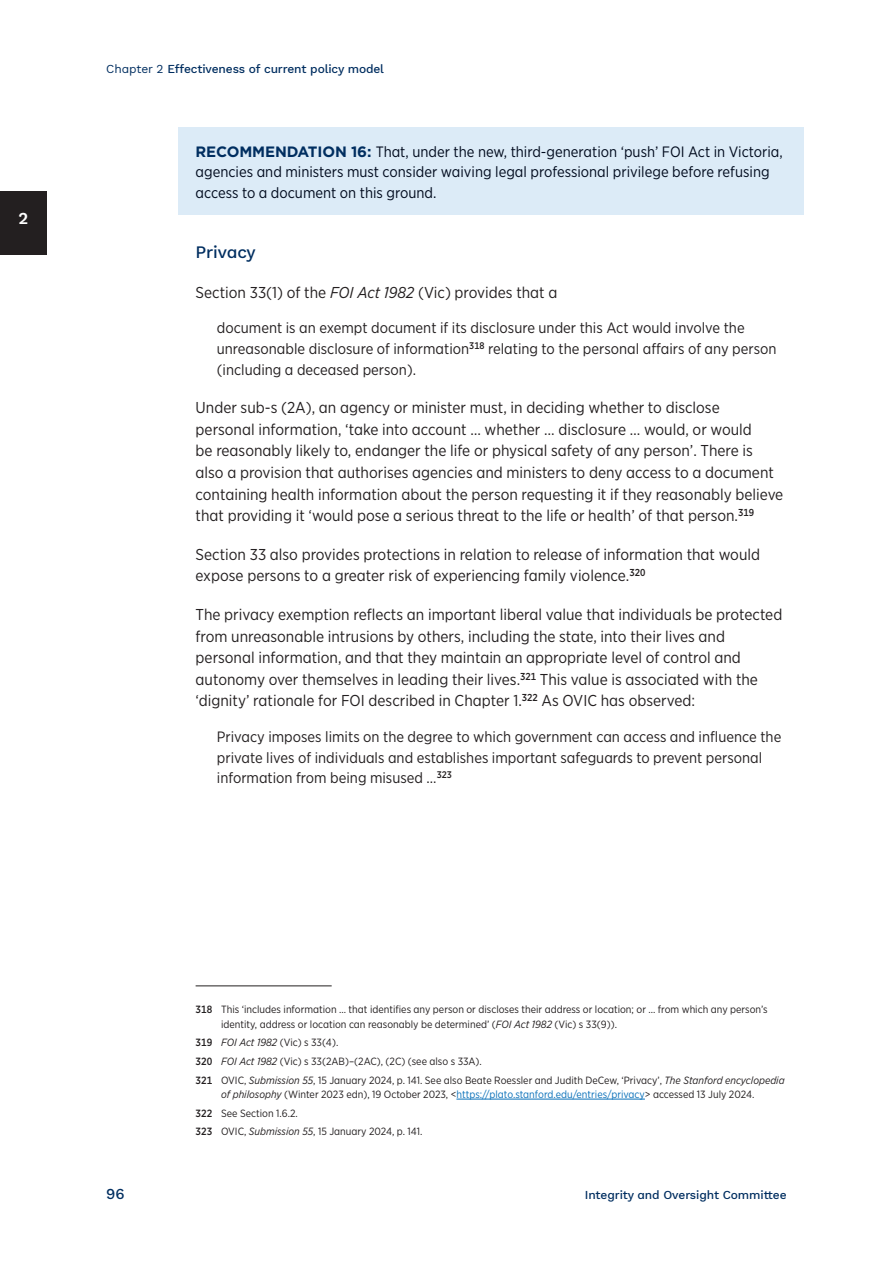
<style>
.page{position:relative;width:893px;height:1263px;background:#fff}
.page>*{position:absolute;margin:0;border:0;box-sizing:border-box;transform-origin:0 0}
.t1{font:500 17.25px "Work Sans";letter-spacing:-.01em;color:#002e60}
.t2{font:600 16.5px "Work Sans";color:#fff}
.t3{font:15.75px/21.6px "Gotham Narrow";color:#231f20}
.t4{font:15px/20.7px "Gotham Narrow";color:#231f20}
.t5{font:15px/20.7px "Gotham Narrow";color:#000a1d}
.t6{font:700 15px "Gotham";color:#002e60}
.t7{font:500 15px "Work Sans";color:#002e60}
.t8{font:500 12px "Work Sans";letter-spacing:-.01em;color:#002e60}
.t9{font:10.5px/18.8px "Gotham Narrow";color:#231f20}
.s1{font-weight:400}
.s2{font-family:"Gotham";font-weight:700;color:#002e60}
.s3{font-style:italic}
.s4{font-weight:500}
.s5{color:#0970b9}
</style>
<div class="page">
<div style="left:0;top:191px;width:47px;height:64px;background:#231f20"></div>
<div style="left:179px;top:128px;width:625px;height:87px;background:#dcebf7"></div>
<hr style="left:196px;top:985px;width:136px;height:1px;background:#231f20">
<hr style="left:456px;top:1099px;width:189px;height:1px;background:#0970b9">
<p class="t2" style="left:19px;top:206px;width:11px">2</p>
<p class="t8" style="left:106px;top:60px;width:279px"><span class="s1">Chapter 2</span> Effectiveness of current policy model</p>
<p class="t5" style="left:196px;top:141px;width:589px;text-indent:155px"><span class="s2">16:</span> That, under the new, third‑generation ‘push’ FOI Act in Victoria, agencies and ministers must consider waiving legal professional privilege before refusing access to a document on this ground.</p>
<p class="t6" style="left:196px;top:141px;width:23px">RECOMMENDATION</p>
<p class="t1" style="left:196px;top:239px;width:62px">Privacy</p>
<p class="t3" style="left:196px;top:281px;width:363px">Section 33(1) of the <span class="s3">FOI Act 1982</span> (Vic) provides that a</p>
<p class="t4" style="left:217px;top:317px;width:561px">document is an exempt document if its disclosure under this Act would involve the unreasonable disclosure of information<sup>318</sup> relating to the personal affairs of any person (including a deceased person).</p>
<p class="t3" style="left:196px;top:397px;width:589px">Under sub‑s (2A), an agency or minister must, in deciding whether to disclose<br>personal information, ‘take into account … whether … disclosure … would, or would<br>be reasonably likely to, endanger the life or physical safety of any person’. There is also a provision that authorises agencies and ministers to deny access to a document containing health information about the person requesting it if they reasonably believe that providing it ‘would pose a serious threat to the life or health’ of that person.<sup>319</sup></p>
<p class="t3" style="left:196px;top:543px;width:566px">Section 33 also provides protections in relation to release of information that would expose persons to a greater risk of experiencing family violence.<sup>320</sup></p>
<p class="t3" style="left:196px;top:603px;width:588px">The privacy exemption reflects an important liberal value that individuals be protected from unreasonable intrusions by others, including the state, into their lives and personal information, and that they maintain an appropriate level of control and autonomy over themselves in leading their lives.<sup>321</sup> This value is associated with the ‘dignity’ rationale for FOI described in Chapter 1.<sup>322</sup> As OVIC has observed:</p>
<p class="t4" style="left:217px;top:726px;width:566px">Privacy imposes limits on the degree to which government can access and influence the private lives of individuals and establishes important safeguards to prevent personal information from being misused …<sup>323</sup></p>
<p class="t9" style="left:221px;top:1002px;width:548px;line-height:14.4px;text-indent:-26px"><span class="s4">318</span> This ‘includes information … that identifies any person or discloses their address or location; or … from which any person’s identity, address or location can reasonably be determined’ (<span class="s3">FOI Act 1982</span> (Vic) s 33(9)).</p>
<p class="t9" style="left:196px;top:1033px;width:591px"><span class="s4">319</span> <span class="s3">FOI Act 1982</span> (Vic) s 33(4).<br><span class="s4">320</span> <span class="s3">FOI Act 1982</span> (Vic) s 33(2AB)–(2AC), (2C) (see also s 33A).<br><span class="s4">321</span> OVIC, <span class="s3">Submission 55</span>, 15 January 2024, p. 141. See also Beate Roessler and Judith DeCew, ‘Privacy’, <span class="s3">The Stanford encyclopedia</span></p>
<p class="t9" style="left:196px;top:1085px;width:560px;text-indent:26px"><span class="s3">of philosophy</span> (Winter 2023 edn), 19 October 2023, &lt;<span class="s5">https://plato.stanford.edu/entries/privacy</span>&gt; accessed 13 July 2024.<br><span class="s4">322</span> See Section 1.6.2.<br><span class="s4">323</span> OVIC, <span class="s3">Submission 55</span>, 15 January 2024, p. 141.</p>
<p class="t7" style="left:106px;top:1183px;width:20px">96</p>
<p class="t8" style="left:585px;top:1186px;width:203px">Integrity and Oversight Committee</p>
</div>
